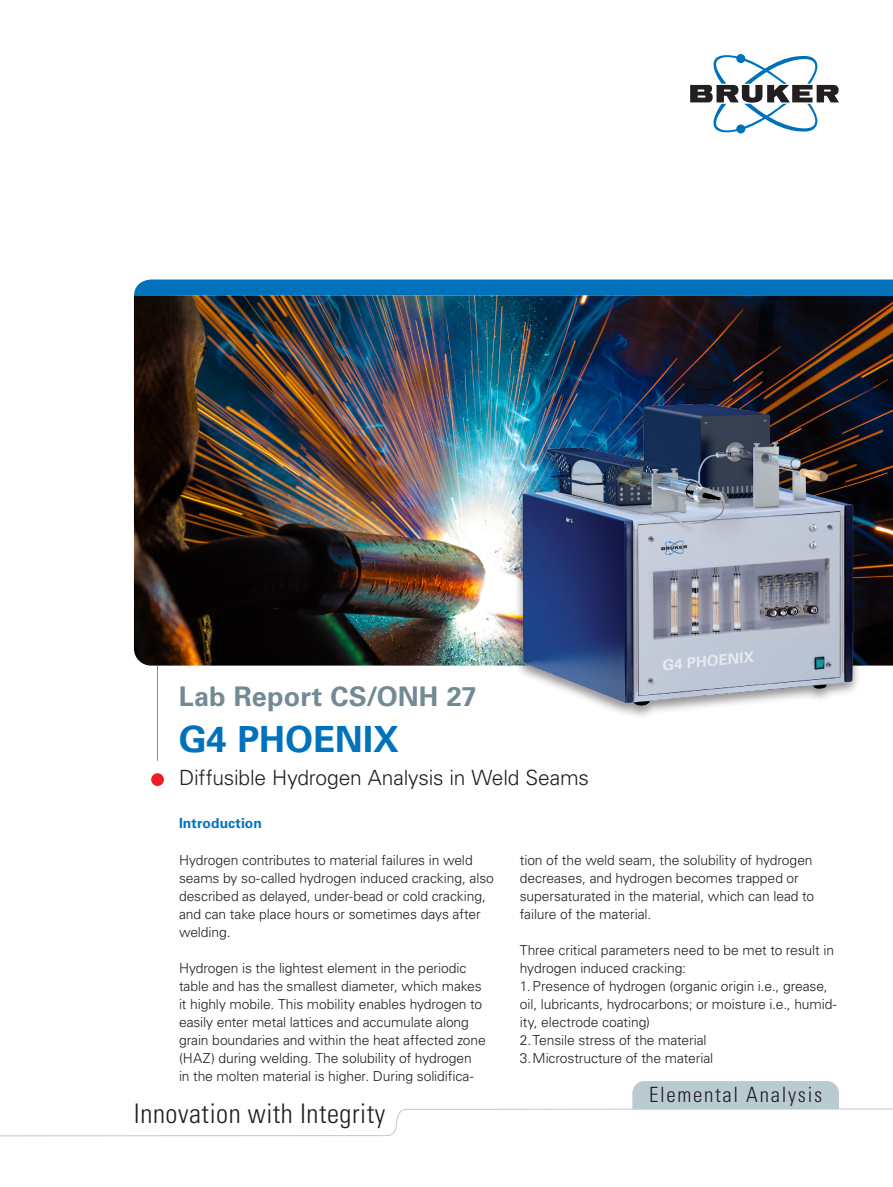
<style>
.page{position:relative;width:893px;height:1187px;background:#fff}
.page>*{position:absolute;margin:0;border:0;box-sizing:border-box;transform-origin:0 0}
.Title_Headline_2_gro{font:700 36px "Univers LT Std";color:#0072bc}
.t1{font:300 condensed 27px "Univers LT Std";letter-spacing:.02em;color:#231f20}
.Title_Headline_1_kle{font:700 27px "Univers LT Std";letter-spacing:.005em;color:#738a95}
.Title_Headline_3_kle{font:300 21px "Univers LT Std";letter-spacing:-.01em;color:#231f20}
.Text_Tab_unten_recht{font:300 condensed 21px "Univers LT Std";letter-spacing:.08em;color:#231f20}
.Body{font:300 13.8px/18px "Univers LT Std";letter-spacing:-.01em;color:#231f20}
.Subheadline_1__blau{font:700 13.8px "Univers LT Std";letter-spacing:.005em;color:#0072bc}
</style>
<div class="page">
<svg style="left:690px;top:54px;width:149px;height:79px"></svg>
<div style="left:134px;top:279px;width:759px;height:16px;background:#0072bc"></div>
<hr style="left:157px;top:547px;width:1px;height:213px;background:#738a95">
<div style="left:151px;top:773px;width:13px;height:13px;background:#ee1d23;border-radius:50%"></div>
<img style="left:134px;top:295px;width:759px;height:370px">
<img style="left:435px;top:383px;width:458px;height:334px">
<svg style="left:0;top:1081px;width:893px;height:56px"></svg>
<p class="Title_Headline_1_kle" style="left:179px;top:680px;width:299px">Lab Report CS/ONH 27</p>
<p class="Title_Headline_2_gro" style="left:179px;top:717px;width:222px">G4 PHOENIX</p>
<p class="Title_Headline_3_kle" style="left:179px;top:765px;width:411px">Diffusible Hydrogen Analysis in Weld Seams</p>
<p class="Subheadline_1__blau" style="left:179px;top:815px;width:84px">Introduction</p>
<p class="Body" style="left:179px;top:850px;width:316px">Hydrogen contributes to material failures in weld seams by so-called hydrogen induced cracking, also described as delayed, under-bead or cold cracking, and can take place hours or sometimes days after welding.</p>
<p class="Body" style="left:179px;top:958px;width:308px">Hydrogen is the lightest element in the periodic table and has the smallest diameter, which makes it highly mobile. This mobility enables hydrogen to easily enter metal lattices and accumulate along grain boundaries and within the heat affected zone (HAZ) during welding. The solubility of hydrogen in the molten material is higher. During solidifica-</p>
<h2 class="t1" style="left:134px;top:1097px;width:253px">Innovation with Integrity</h2>
<p class="Body" style="left:520px;top:850px;width:296px">tion of the weld seam, the solubility of hydrogen decreases, and hydrogen becomes trapped or supersaturated in the material, which can lead to failure of the material.</p>
<p class="Body" style="left:520px;top:940px;width:318px">Three critical parameters need to be met to result in hydrogen induced cracking:<br>1.Presence of hydrogen (organic origin i.e., grease, oil, lubricants, hydrocarbons; or moisture i.e., humid&shy;ity, electrode coating)<br>2.Tensile stress of the material<br>3.Microstructure of the material</p>
<p class="Text_Tab_unten_recht" style="left:649px;top:1081px;width:175px">Elemental Analysis</p>
</div>
